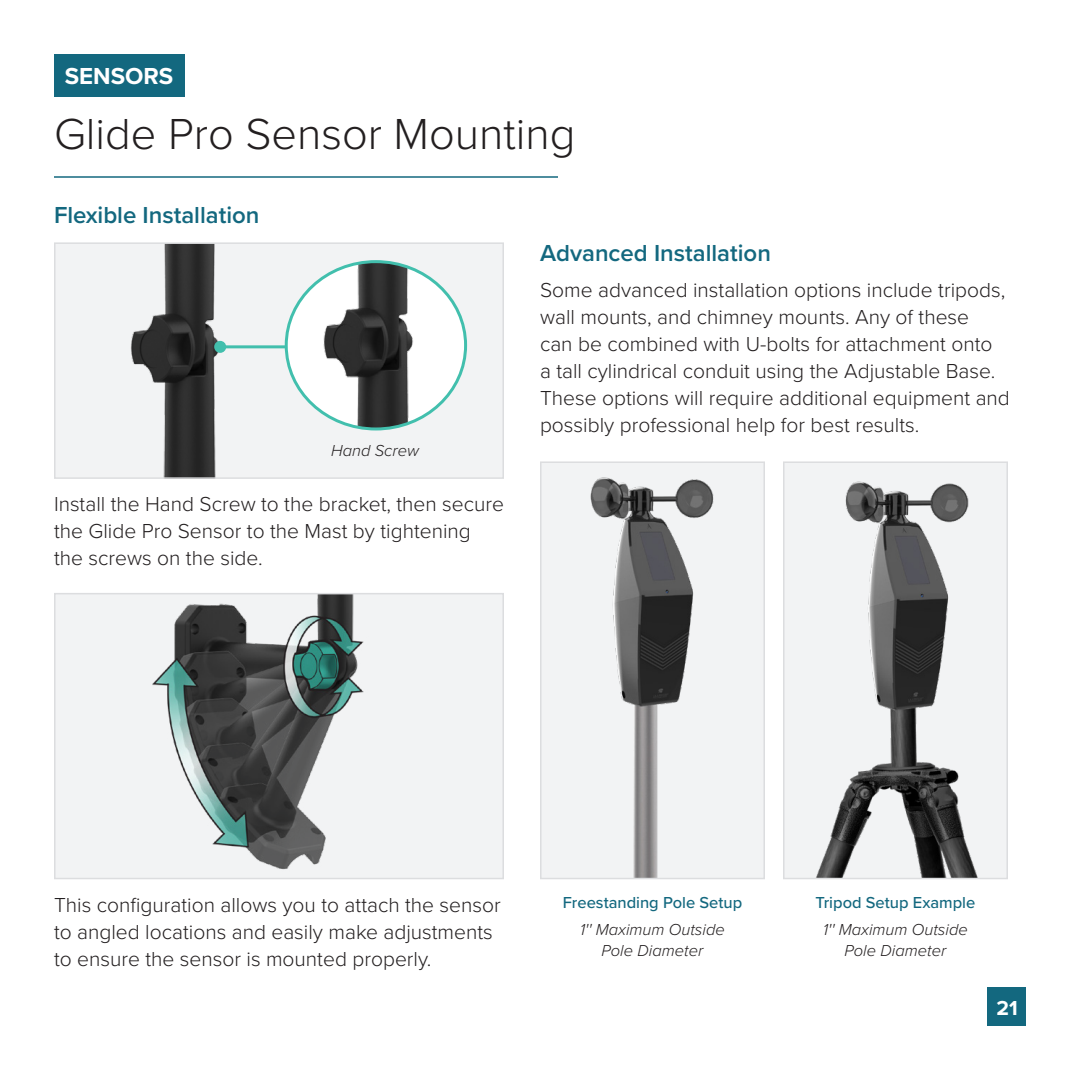
<style>
.page{position:relative;width:1080px;height:1080px;background:#fff}
.page>*{position:absolute;margin:0;border:0;box-sizing:border-box;transform-origin:0 0}
.t1{font:300 45px "Proxima Nova";color:#231f20}
.t2{font:600 24px "Proxima Nova";color:#13687f}
.t3{font:700 24px "Proxima Nova";color:#fff}
.t4{font:300 21px/27px "Proxima Nova";color:#231f20}
.t5{font:700 21px "Proxima Nova";color:#fff}
.t6{font:italic 300 16.5px "Proxima Nova";color:#231f20}
.t7{font:500 16.5px "Proxima Nova";color:#13687f}
</style>
<div class="page">
<div style="left:988px;top:988px;width:38px;height:38px;background:#13687f"></div>
<div style="left:54px;top:54px;width:130px;height:42px;background:#13687f"></div>
<hr style="left:54px;top:176px;width:504px;height:2px;background:#13687f">
<img style="left:543px;top:464px;width:219px;height:412px">
<div style="left:540px;top:461px;width:225px;height:418px;border:2px solid #dcdddf"></div>
<img style="left:786px;top:464px;width:219px;height:412px">
<div style="left:783px;top:461px;width:225px;height:418px;border:2px solid #dcdddf"></div>
<img style="left:57px;top:596px;width:444px;height:280px">
<div style="left:54px;top:593px;width:450px;height:286px;border:2px solid #dcdddf"></div>
<img style="left:57px;top:245px;width:444px;height:231px">
<div style="left:54px;top:242px;width:450px;height:237px;border:2px solid #dcdddf"></div>
<hr style="left:220px;top:345px;width:70px;height:3px;background:#42bfad">
<div style="left:214px;top:341px;width:12px;height:12px;background:#42bfad;border-radius:50%"></div>
<img style="left:286px;top:262px;width:180px;height:167px">
<p class="t3" style="left:65px;top:58px;width:110px">SENSORS</p>
<p class="t1" style="left:54px;top:100px;width:523px">Glide Pro Sensor Mounting</p>
<p class="t2" style="left:54px;top:197px;width:207px">Flexible Installation</p>
<p class="t6" style="left:331px;top:439px;width:89px">Hand Screw</p>
<p class="t4" style="left:54px;top:490px;width:452px">Install the Hand Screw to the bracket, then secure the Glide Pro Sensor to the Mast by tightening the screws on the side.</p>
<p class="t2" style="left:540px;top:235px;width:232px">Advanced Installation</p>
<p class="t4" style="left:540px;top:276px;width:471px">Some advanced installation options include tripods, wall mounts, and chimney mounts. Any of these<br>can be combined with U-bolts for attachment onto<br>a tall cylindrical conduit using the Adjustable Base.<br>These options will require additional equipment and possibly professional help for best results.</p>
<p class="t4" style="left:54px;top:890px;width:448px">This configuration allows you to attach the sensor to angled locations and easily make adjustments to ensure the sensor is mounted properly.</p>
<p class="t7" style="left:563px;top:890px;width:181px">Freestanding Pole Setup</p>
<p class="t6" style="left:580px;top:917px;width:146px">1'' Maximum Outside</p>
<p class="t6" style="left:602px;top:938px;width:103px">Pole Diameter</p>
<p class="t7" style="left:816px;top:890px;width:161px">Tripod Setup Example</p>
<p class="t6" style="left:823px;top:917px;width:146px">1'' Maximum Outside</p>
<p class="t6" style="left:845px;top:938px;width:103px">Pole Diameter</p>
<p class="t5" style="left:996px;top:992px;width:23px">21</p>
</div>
